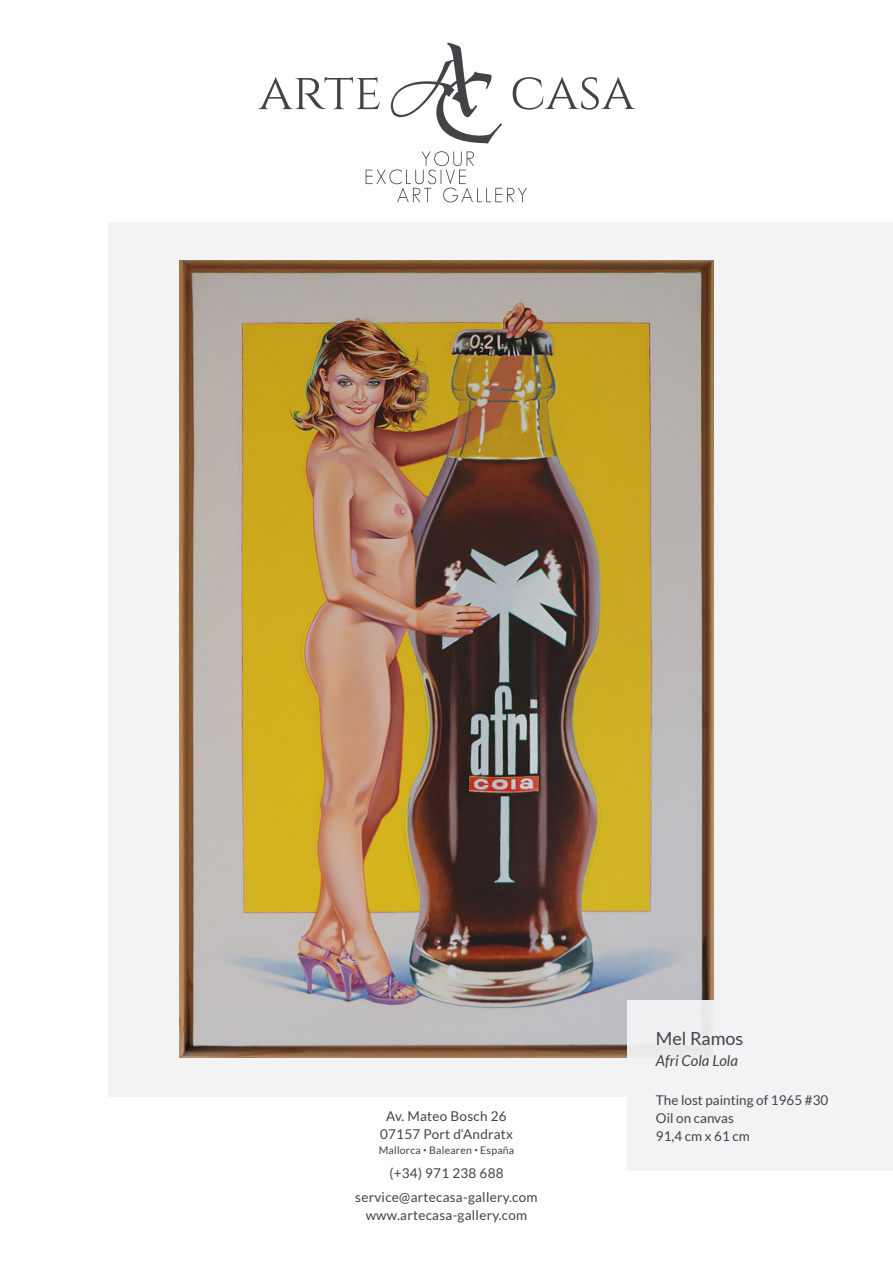
<style>
.page{position:relative;width:893px;height:1263px;background:#fff}
.page>*{position:absolute;margin:0;border:0;box-sizing:border-box;transform-origin:0 0}
.t1{font:18px "Lato";color:#444246}
.t2{font:italic 15px "Lato";color:#444246}
.t3{font:13.5px/18px "Lato";letter-spacing:.02em;color:#444246;text-align:center}
.t4{font:13.5px/18px "Lato";color:#444246}
.t5{font:10.5px "Lato";letter-spacing:.02em;color:#444246}
</style>
<div class="page">
<svg style="left:513px;top:77px;width:122px;height:33px"></svg>
<svg style="left:258px;top:77px;width:122px;height:32px"></svg>
<svg style="left:391px;top:43px;width:111px;height:101px"></svg>
<svg style="left:366px;top:151px;width:161px;height:51px"></svg>
<div style="left:109px;top:222px;width:784px;height:874px;background:#f2f3f4"></div>
<img style="left:180px;top:260px;width:533px;height:798px">
<div style="left:627px;top:1000px;width:266px;height:170px;background:#f2f3f4"></div>
<p class="t3" style="left:380px;top:1107px;width:134px">Av. Mateo Bosch 26<br>07157 Port d‘Andratx</p>
<p class="t5" style="left:379px;top:1145px;width:137px">Mallorca <sup>•</sup> Balearen <sup>•</sup> España</p>
<p class="t3" style="left:355px;top:1161px;width:184px;line-height:24px">(+34) 971 238 688 service@artecasa-gallery.com</p>
<p class="t3" style="left:366px;top:1206px;width:163px">www.artecasa-gallery.com</p>
<h1 class="t1" style="left:656px;top:1028px;width:89px">Mel Ramos</h1>
<p class="t2" style="left:656px;top:1052px;width:84px">Afri Cola Lola</p>
<p class="t4" style="left:656px;top:1091px;width:174px">The lost painting of 1965 #30<br>Oil on canvas<br>91,4 cm x 61 cm</p>
</div>
